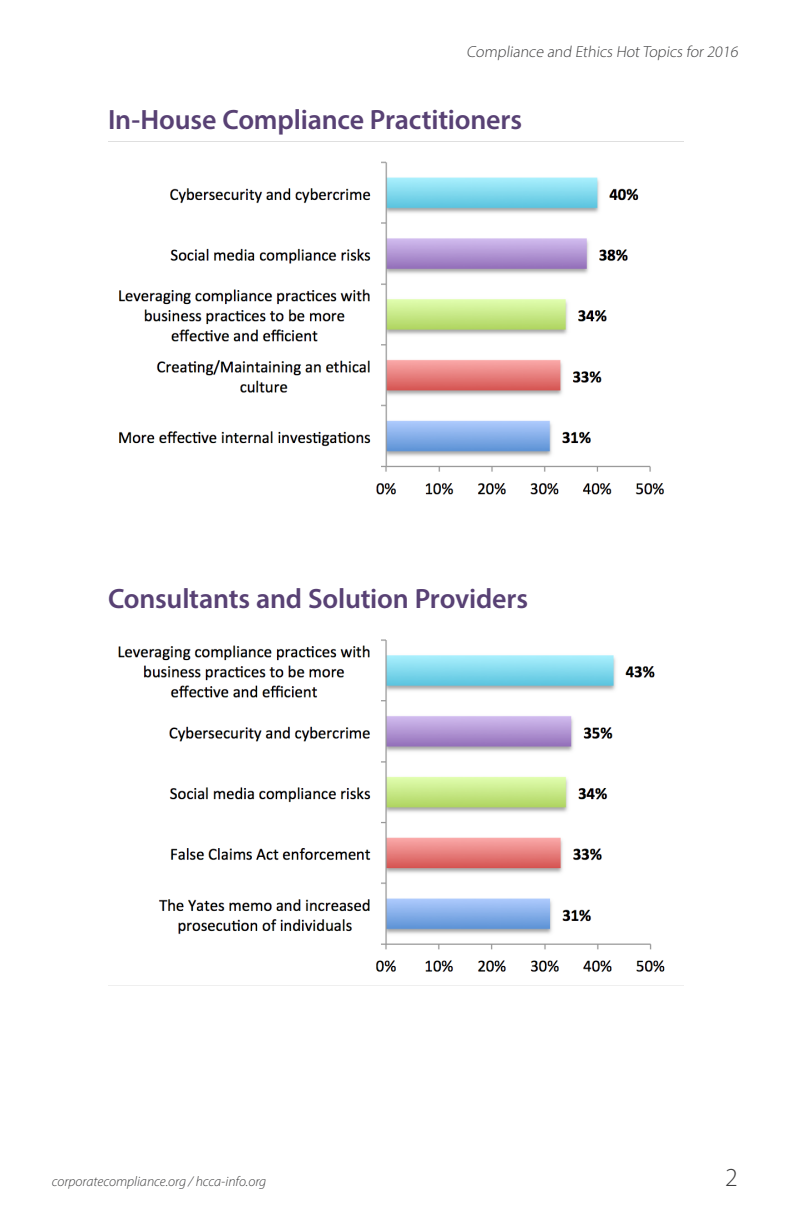
<style>
.page{position:relative;width:792px;height:1224px;background:#fff}
.page>*{position:absolute;margin:0;border:0;box-sizing:border-box;transform-origin:0 0}
.a-head{font:600 28px "Myriad Pro";letter-spacing:-.01em;color:#584174}
.a-head-sp-before{font:600 28px "Myriad Pro";letter-spacing:-.005em;color:#584174}
.t1{font:300 26px "Myriad Pro";color:#3e3e3f}
.t2{font:300 16px "Myriad Pro";color:#3e3e3f}
.t3{font:italic 300 14px "Myriad Pro";color:#3e3e3f}
</style>
<div class="page">
<img style="left:108px;top:141px;width:576px;height:354px">
<img style="left:108px;top:639px;width:576px;height:347px">
<p class="t2" style="left:467px;top:42px;width:276px">Compliance and Ethics HotTopics for2016</p>
<p class="a-head" style="left:108px;top:102px;width:416px">In-House Compliance Practitioners</p>
<p class="a-head-sp-before" style="left:108px;top:580px;width:422px">Consultants and Solution Providers</p>
<p class="t3" style="left:52px;top:1173px;width:216px">corporatecompliance.org / hcca-info.org</p>
<h2 class="t1" style="left:725px;top:1162px;width:14px">2</h2>
</div>
